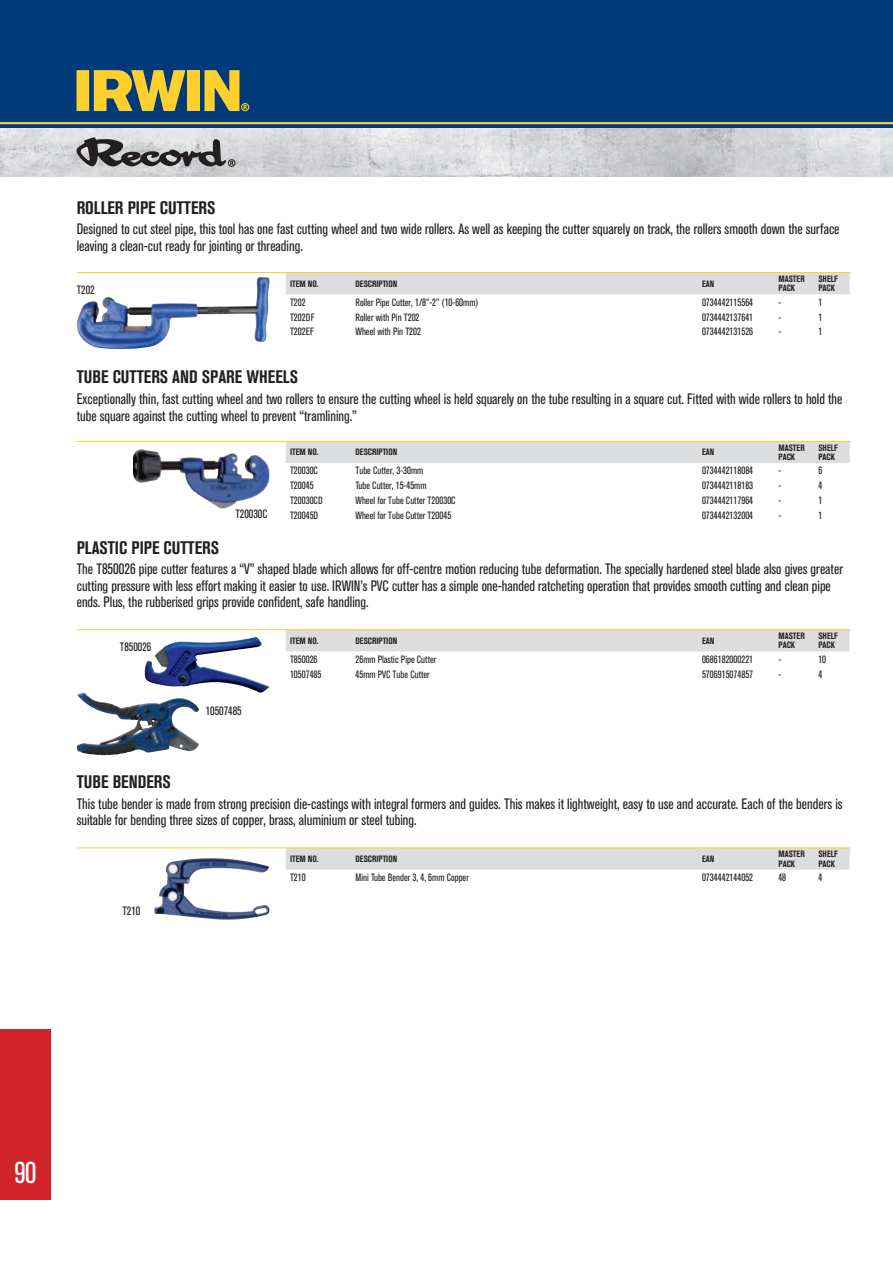
<style>
.page{position:relative;width:893px;height:1263px;background:#fff}
.page>*{position:absolute;margin:0;border:0;box-sizing:border-box;transform-origin:0 0}
.t1{font:condensed 30px "Akzidenz Grotesk BE";color:#fff}
.t2{font:700 condensed 18px "Akzidenz Grotesk BE";color:#231f20}
.t3{font:condensed 15px/16.5px "Akzidenz Grotesk BE";color:#231f20}
.t4{font:condensed 12px "Akzidenz Grotesk BE";color:#231f20}
.t5{font:condensed 10.5px "Akzidenz Grotesk BE";color:#231f20}
.t6{font:700 condensed 9.15px/9.1px "Akzidenz Grotesk BE";color:#231f20}
</style>
<div class="page">
<img style="left:0;top:128px;width:893px;height:48px">
<div style="left:0;top:0;width:893px;height:128px;background:#013a7a"></div>
<hr style="left:0;top:122px;width:893px;height:2px;background:#ffcf2d">
<div style="left:0;top:1029px;width:51px;height:170px;background:#d1232a"></div>
<div style="left:77px;top:70px;width:12px;height:41px;background:#ffcf2d"></div>
<div style="left:187px;top:70px;width:13px;height:41px;background:#ffcf2d"></div>
<svg style="left:94px;top:70px;width:91px;height:41px"></svg>
<svg style="left:204px;top:70px;width:45px;height:41px"></svg>
<img style="left:94px;top:277px;width:167px;height:45px">
<img style="left:133px;top:449px;width:34px;height:34px">
<img style="left:77px;top:693px;width:122px;height:62px">
<img style="left:145px;top:637px;width:124px;height:56px">
<img style="left:154px;top:858px;width:115px;height:62px">
<svg style="left:76px;top:137px;width:159px;height:31px;background:#929192"></svg>
<div style="left:286px;top:273px;width:564px;height:21px;background:#dcdddf"></div>
<div style="left:286px;top:442px;width:564px;height:21px;background:#dcdddf"></div>
<div style="left:286px;top:630px;width:564px;height:21px;background:#dcdddf"></div>
<div style="left:286px;top:848px;width:564px;height:21px;background:#dcdddf"></div>
<hr style="left:77px;top:272px;width:773px;height:1px;background:#ffcf2d">
<hr style="left:77px;top:441px;width:773px;height:1px;background:#ffcf2d">
<hr style="left:77px;top:629px;width:773px;height:1px;background:#ffcf2d">
<hr style="left:77px;top:847px;width:773px;height:1px;background:#ffcf2d">
<p class="t2" style="left:77px;top:197px;width:140px">ROLLER PIPE CUTTERS</p>
<p class="t3" style="left:77px;top:221px;width:764px">Designed to cut steel pipe, this tool has one fast cutting wheel and two wide rollers. As well as keeping the cutter squarely on track, the rollers smooth down the surface leaving a clean-cut ready for jointing or threading.</p>
<p class="t6" style="left:290px;top:279px;width:30px">ITEM NO.</p>
<p class="t6" style="left:356px;top:279px;width:43px">DESCRIPTION</p>
<p class="t6" style="left:702px;top:279px;width:14px">EAN</p>
<p class="t6" style="left:778px;top:274px;width:28px">MASTER<br>PACK</p>
<p class="t6" style="left:818px;top:274px;width:21px">SHELF<br>PACK</p>
<p class="t5" style="left:290px;top:296px;width:17px">T202</p>
<p class="t5" style="left:355px;top:296px;width:125px">Roller Pipe Cutter, 1/8”-2” (10-60mm)</p>
<p class="t5" style="left:702px;top:296px;width:53px">0734442115564</p>
<p class="t5" style="left:778px;top:296px;width:4px">-</p>
<p class="t5" style="left:818px;top:296px;width:5px">1</p>
<p class="t5" style="left:290px;top:311px;width:26px">T202DF</p>
<p class="t5" style="left:355px;top:311px;width:66px">Roller with Pin T202</p>
<p class="t5" style="left:702px;top:311px;width:53px">0734442137641</p>
<p class="t5" style="left:778px;top:311px;width:4px">-</p>
<p class="t5" style="left:818px;top:311px;width:5px">1</p>
<p class="t5" style="left:290px;top:326px;width:26px">T202EF</p>
<p class="t5" style="left:355px;top:326px;width:67px">Wheel with Pin T202</p>
<p class="t5" style="left:702px;top:326px;width:53px">0734442131526</p>
<p class="t5" style="left:778px;top:326px;width:4px">-</p>
<p class="t5" style="left:818px;top:326px;width:5px">1</p>
<p class="t2" style="left:77px;top:367px;width:223px">TUBE CUTTERS AND SPARE WHEELS</p>
<p class="t3" style="left:77px;top:391px;width:767px">Exceptionally thin, fast cutting wheel and two rollers to ensure the cutting wheel is held squarely on the tube resulting in a square cut. Fitted with wide rollers to hold the tube square against the cutting wheel to prevent “tramlining.”</p>
<p class="t6" style="left:290px;top:448px;width:30px">ITEM NO.</p>
<p class="t6" style="left:356px;top:448px;width:43px">DESCRIPTION</p>
<p class="t6" style="left:702px;top:448px;width:14px">EAN</p>
<p class="t6" style="left:778px;top:443px;width:28px">MASTER<br>PACK</p>
<p class="t6" style="left:818px;top:443px;width:21px">SHELF<br>PACK</p>
<p class="t5" style="left:290px;top:465px;width:30px">T20030C</p>
<p class="t5" style="left:355px;top:465px;width:69px">Tube Cutter, 3-30mm</p>
<p class="t5" style="left:702px;top:465px;width:53px">0734442118084</p>
<p class="t5" style="left:778px;top:465px;width:4px">-</p>
<p class="t5" style="left:818px;top:465px;width:5px">6</p>
<p class="t5" style="left:290px;top:480px;width:25px">T20045</p>
<p class="t5" style="left:355px;top:480px;width:73px">Tube Cutter, 15-45mm</p>
<p class="t5" style="left:702px;top:480px;width:53px">0734442118183</p>
<p class="t5" style="left:778px;top:480px;width:4px">-</p>
<p class="t5" style="left:818px;top:480px;width:5px">4</p>
<p class="t5" style="left:290px;top:495px;width:34px">T20030CD</p>
<p class="t5" style="left:355px;top:495px;width:102px">Wheel for Tube Cutter T20030C</p>
<p class="t5" style="left:702px;top:495px;width:53px">0734442117964</p>
<p class="t5" style="left:778px;top:495px;width:4px">-</p>
<p class="t5" style="left:818px;top:495px;width:5px">1</p>
<p class="t5" style="left:290px;top:509px;width:30px">T20045D</p>
<p class="t5" style="left:355px;top:509px;width:97px">Wheel for Tube Cutter T20045</p>
<p class="t5" style="left:702px;top:509px;width:53px">0734442132004</p>
<p class="t5" style="left:778px;top:509px;width:4px">-</p>
<p class="t5" style="left:818px;top:509px;width:5px">1</p>
<p class="t2" style="left:77px;top:537px;width:144px">PLASTIC PIPE CUTTERS</p>
<p class="t3" style="left:77px;top:561px;width:768px">The T850026 pipe cutter features a “V” shaped blade which allows for off-centre motion reducing tube deformation. The specially hardened steel blade also gives greater cutting pressure with less effort making it easier to use. IRWIN’s PVC cutter has a simple one-handed ratcheting operation that provides smooth cutting and clean pipe ends. Plus, the rubberised grips provide confident, safe handling.</p>
<p class="t6" style="left:290px;top:636px;width:30px">ITEM NO.</p>
<p class="t6" style="left:356px;top:636px;width:43px">DESCRIPTION</p>
<p class="t6" style="left:702px;top:636px;width:14px">EAN</p>
<p class="t6" style="left:778px;top:631px;width:28px">MASTER<br>PACK</p>
<p class="t6" style="left:818px;top:631px;width:21px">SHELF<br>PACK</p>
<p class="t5" style="left:290px;top:653px;width:29px">T850026</p>
<p class="t5" style="left:355px;top:653px;width:82px">26mm Plastic Pipe Cutter</p>
<p class="t5" style="left:702px;top:653px;width:53px">0686182000221</p>
<p class="t5" style="left:778px;top:653px;width:4px">-</p>
<p class="t5" style="left:818px;top:653px;width:9px">10</p>
<p class="t5" style="left:290px;top:668px;width:33px">10507485</p>
<p class="t5" style="left:355px;top:668px;width:76px">45mm PVC Tube Cutter</p>
<p class="t5" style="left:702px;top:668px;width:53px">5706915074857</p>
<p class="t5" style="left:778px;top:668px;width:4px">-</p>
<p class="t5" style="left:818px;top:668px;width:5px">4</p>
<p class="t4" style="left:77px;top:283px;width:19px">T202</p>
<p class="t4" style="left:235px;top:507px;width:34px">T20030C</p>
<p class="t4" style="left:120px;top:640px;width:33px">T850026</p>
<p class="t4" style="left:206px;top:704px;width:37px">10507485</p>
<p class="t2" style="left:77px;top:771px;width:96px">TUBE BENDERS</p>
<p class="t3" style="left:77px;top:795px;width:767px">This tube bender is made from strong precision die-castings with integral formers and guides. This makes it lightweight, easy to use and accurate. Each of the benders is suitable for bending three sizes of copper, brass, aluminium or steel tubing.</p>
<p class="t6" style="left:290px;top:854px;width:30px">ITEM NO.</p>
<p class="t6" style="left:356px;top:854px;width:43px">DESCRIPTION</p>
<p class="t6" style="left:702px;top:854px;width:14px">EAN</p>
<p class="t6" style="left:778px;top:850px;width:28px">MASTER<br>PACK</p>
<p class="t6" style="left:818px;top:850px;width:21px">SHELF<br>PACK</p>
<p class="t5" style="left:290px;top:871px;width:17px">T210</p>
<p class="t5" style="left:355px;top:871px;width:115px">Mini Tube Bender 3, 4, 6mm Copper</p>
<p class="t5" style="left:702px;top:871px;width:53px">0734442144052</p>
<p class="t5" style="left:778px;top:871px;width:9px">48</p>
<p class="t5" style="left:818px;top:871px;width:5px">4</p>
<p class="t4" style="left:122px;top:904px;width:19px">T210</p>
<h1 class="t1" style="left:14px;top:1156px;width:23px">90</h1>
</div>
